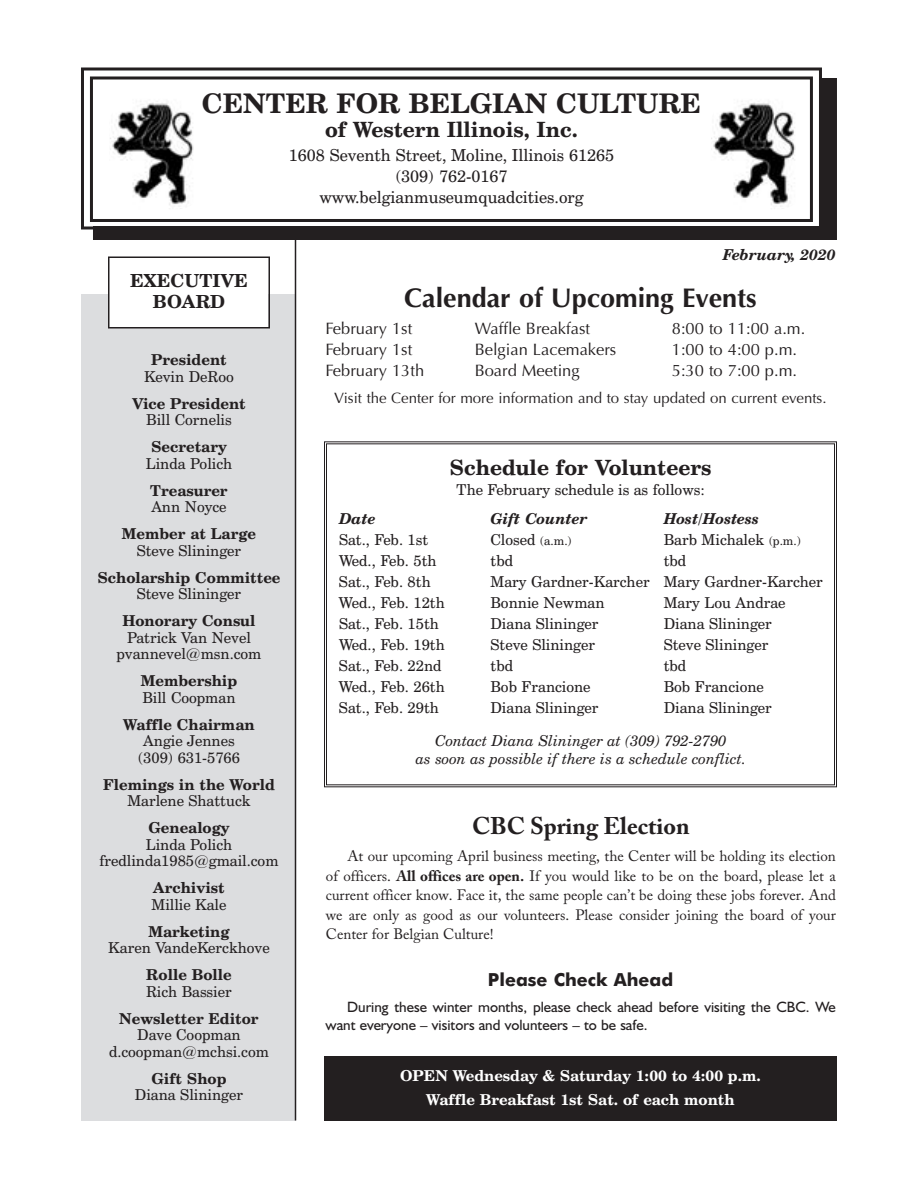
<style>
.page{position:relative;width:918px;height:1188px;background:#fff}
.page>*{position:absolute;margin:0;border:0;box-sizing:border-box;transform-origin:0 0}
.t1{font:700 27px "Optima";color:#231f20}
.t2{font:700 27px "Century Schoolbook BT";color:#231f20}
.t3{font:700 24px "Adobe Caslon Pro";color:#231f20}
.t4{font:700 21px "Century Schoolbook BT";color:#231f20}
.t5{font:700 18px "Futura BT";color:#231f20}
.t6{font:700 18px/21px "Century Schoolbook BT";color:#231f20;text-align:center}
.t7{font:16.5px "Optima";color:#231f20}
.t8{font:16.5px/21px "Century Schoolbook BT";color:#231f20;text-align:center}
.t9{font:15px/16.5px "Century Schoolbook BT";color:#231f20;text-align:center}
.t10{font:15px/19.5px "Adobe Caslon Pro";color:#231f20;text-align:justify}
.t11{font:700 15px "Century Schoolbook BT";color:#231f20}
.t12{font:15px/18px "Humanist 521 BT";color:#231f20}
.t13{font:italic 15px/18px "Century Schoolbook BT";color:#231f20;text-align:center}
.t14{font:700 15px/24px "Century Schoolbook BT";color:#fff;text-align:center}
.t15{font:15px "Optima";color:#231f20}
.t16{font:italic 700 15px "Century Schoolbook BT";color:#231f20}
.s1{font-size:12px}
.s2{font-weight:700}
</style>
<div class="page">
<div style="left:96px;top:81px;width:738px;height:156px;background:#231f20"></div>
<div style="left:93px;top:78px;width:744px;height:162px;border:3px solid #231f20"></div>
<div style="left:84px;top:70px;width:735px;height:156px;background:#fff"></div>
<div style="left:81px;top:68px;width:741px;height:162px;border:3px solid #231f20"></div>
<div style="left:90px;top:76px;width:723px;height:146px;border:3px solid #231f20"></div>
<div style="left:81px;top:294px;width:215px;height:826px;background:#dcdddf"></div>
<div style="left:110px;top:258px;width:158px;height:69px;background:#fff"></div>
<div style="left:108px;top:256px;width:162px;height:72px;border:2px solid #231f20"></div>
<hr style="left:295px;top:234px;width:1px;height:886px;background:#231f20">
<img style="left:110px;top:101px;width:84px;height:104px">
<img style="left:711px;top:102px;width:85px;height:105px">
<div style="left:324px;top:1056px;width:513px;height:64px;background:#231f20"></div>
<h1 class="t2" style="left:202px;top:93px;width:501px">CENTER FOR BELGIAN CULTURE</h1>
<h3 class="t4" style="left:325px;top:121px;width:254px">of Western Illinois, Inc.</h3>
<p class="t8" style="left:289px;top:146px;width:327px">1608 Seventh Street, Moline, Illinois 61265 (309) 762-0167 www.belgianmuseumquadcities.org</p>
<p class="t16" style="left:723px;top:249px;width:114px">February, 2020</p>
<p class="t6" style="left:130px;top:272px;width:119px">EXECUTIVE<br>BOARD</p>
<p class="t11" style="left:151px;top:354px;width:77px">President</p>
<p class="t9" style="left:144px;top:370px;width:91px">Kevin DeRoo</p>
<p class="t11" style="left:132px;top:398px;width:115px">Vice President</p>
<p class="t9" style="left:146px;top:413px;width:87px">Bill Cornelis</p>
<p class="t11" style="left:151px;top:441px;width:77px">Secretary</p>
<p class="t9" style="left:146px;top:457px;width:88px">Linda Polich</p>
<p class="t11" style="left:150px;top:485px;width:79px">Treasurer</p>
<p class="t9" style="left:151px;top:500px;width:77px">Ann Noyce</p>
<p class="t11" style="left:122px;top:528px;width:136px">Member at Large</p>
<p class="t9" style="left:137px;top:544px;width:106px">Steve Slininger</p>
<p class="t11" style="left:97px;top:572px;width:185px">Scholarship Committee</p>
<p class="t9" style="left:137px;top:587px;width:106px">Steve Slininger</p>
<p class="t11" style="left:122px;top:615px;width:135px">Honorary Consul</p>
<p class="t9" style="left:117px;top:631px;width:146px">Patrick Van Nevel pvannevel@msn.com</p>
<p class="t11" style="left:141px;top:675px;width:98px">Membership</p>
<p class="t9" style="left:142px;top:691px;width:95px">Bill Coopman</p>
<p class="t11" style="left:123px;top:719px;width:133px">Waffle Chairman</p>
<p class="t9" style="left:138px;top:734px;width:104px">Angie Jennes (309) 631-5766</p>
<p class="t11" style="left:103px;top:779px;width:173px">Flemings in the World</p>
<p class="t9" style="left:127px;top:794px;width:125px">Marlene Shattuck</p>
<p class="t11" style="left:148px;top:822px;width:83px">Genealogy</p>
<p class="t9" style="left:99px;top:838px;width:181px">Linda Polich fredlinda1985@gmail.com</p>
<p class="t11" style="left:153px;top:882px;width:73px">Archivist</p>
<p class="t9" style="left:151px;top:898px;width:77px">Millie Kale</p>
<p class="t11" style="left:148px;top:926px;width:83px">Marketing</p>
<p class="t9" style="left:108px;top:941px;width:163px">Karen VandeKerckhove</p>
<p class="t11" style="left:146px;top:969px;width:87px">Rolle Bolle</p>
<p class="t9" style="left:146px;top:985px;width:87px">Rich Bassier</p>
<p class="t11" style="left:119px;top:1013px;width:141px">Newsletter Editor</p>
<p class="t9" style="left:109px;top:1028px;width:161px">Dave Coopman d.coopman@mchsi.com</p>
<p class="t11" style="left:151px;top:1073px;width:77px">Gift Shop</p>
<p class="t9" style="left:135px;top:1088px;width:110px">Diana Slininger</p>
<h1 class="t1" style="left:404px;top:282px;width:354px">Calendar of Upcoming Events</h1>
<p class="t7" style="left:325px;top:319px;width:88px">February 1st</p>
<p class="t7" style="left:475px;top:319px;width:117px">Waffle Breakfast</p>
<p class="t7" style="left:672px;top:319px;width:135px">8:00 to 11:00 a.m.</p>
<p class="t7" style="left:325px;top:340px;width:88px">February 1st</p>
<p class="t7" style="left:475px;top:340px;width:143px">Belgian Lacemakers</p>
<p class="t7" style="left:672px;top:340px;width:127px">1:00 to 4:00 p.m.</p>
<p class="t7" style="left:325px;top:361px;width:100px">February 13th</p>
<p class="t7" style="left:475px;top:361px;width:106px">Board Meeting</p>
<p class="t7" style="left:672px;top:361px;width:127px">5:30 to 7:00 p.m.</p>
<p class="t15" style="left:334px;top:389px;width:494px">Visit the Center for more information and to stay updated on current events.</p>
<h3 class="t4" style="left:450px;top:460px;width:263px">Schedule for Volunteers</h3>
<p class="t9" style="left:456px;top:483px;width:250px">The February schedule is as follows:</p>
<p class="t16" style="left:339px;top:513px;width:38px">Date</p>
<p class="t16" style="left:491px;top:513px;width:99px">Gift Counter</p>
<p class="t16" style="left:664px;top:513px;width:97px">Host/Hostess</p>
<p class="t9" style="left:339px;top:533px;width:91px">Sat., Feb. 1st</p>
<p class="t9" style="left:491px;top:533px;width:83px">Closed <span class="s1">(a.m.)</span></p>
<p class="t9" style="left:664px;top:533px;width:139px">Barb Michalek <span class="s1">(p.m.)</span></p>
<p class="t9" style="left:339px;top:554px;width:99px">Wed., Feb. 5th</p>
<p class="t9" style="left:490px;top:554px;width:24px">tbd</p>
<p class="t9" style="left:664px;top:554px;width:24px">tbd</p>
<p class="t9" style="left:339px;top:575px;width:93px">Sat., Feb. 8th</p>
<p class="t9" style="left:490px;top:575px;width:334px">Mary Gardner-Karcher Mary Gardner-Karcher</p>
<p class="t9" style="left:339px;top:596px;width:107px">Wed., Feb. 12th</p>
<p class="t9" style="left:490px;top:596px;width:116px">Bonnie Newman</p>
<p class="t9" style="left:664px;top:596px;width:123px">Mary Lou Andrae</p>
<p class="t9" style="left:339px;top:617px;width:101px">Sat., Feb. 15th</p>
<p class="t9" style="left:491px;top:617px;width:110px">Diana Slininger</p>
<p class="t9" style="left:664px;top:617px;width:110px">Diana Slininger</p>
<p class="t9" style="left:339px;top:638px;width:107px">Wed., Feb. 19th</p>
<p class="t9" style="left:490px;top:638px;width:106px">Steve Slininger</p>
<p class="t9" style="left:664px;top:638px;width:106px">Steve Slininger</p>
<p class="t9" style="left:339px;top:659px;width:104px">Sat., Feb. 22nd</p>
<p class="t9" style="left:490px;top:659px;width:24px">tbd</p>
<p class="t9" style="left:664px;top:659px;width:24px">tbd</p>
<p class="t9" style="left:339px;top:680px;width:107px">Wed., Feb. 26th</p>
<p class="t9" style="left:490px;top:680px;width:102px">Bob Francione</p>
<p class="t9" style="left:664px;top:680px;width:102px">Bob Francione</p>
<p class="t9" style="left:339px;top:701px;width:101px">Sat., Feb. 29th</p>
<p class="t9" style="left:490px;top:701px;width:110px">Diana Slininger</p>
<p class="t9" style="left:664px;top:701px;width:110px">Diana Slininger</p>
<p class="t13" style="left:416px;top:733px;width:331px">Contact Diana Slininger at (309) 792-2790<br>as soon as possible if there is a schedule conflict.</p>
<h2 class="t3" style="left:472px;top:816px;width:219px">CBC Spring Election</h2>
<p class="t10" style="left:326px;top:848px;width:512px;text-indent:22px">At our upcoming April business meeting, the Center will be holding its election of officers. <span class="s2">All offices are open.</span> If you would like to be on the board, please let a current officer know. Face it, the same people can’t be doing these jobs forever. And we are only as good as our volunteers. Please consider joining the board of your Center for Belgian Culture!</p>
<p class="t5" style="left:488px;top:973px;width:187px">Please Check Ahead</p>
<p class="t12" style="left:325px;top:999px;width:512px;text-indent:22px">During these winter months, please check ahead before visiting the CBC. We want everyone – visitors and volunteers – to be safe.</p>
<p class="t14" style="left:400px;top:1065px;width:362px">OPEN Wednesday &amp; Saturday 1:00 to 4:00 p.m.<br>Waffle Breakfast 1st Sat. of each month</p>
</div>
